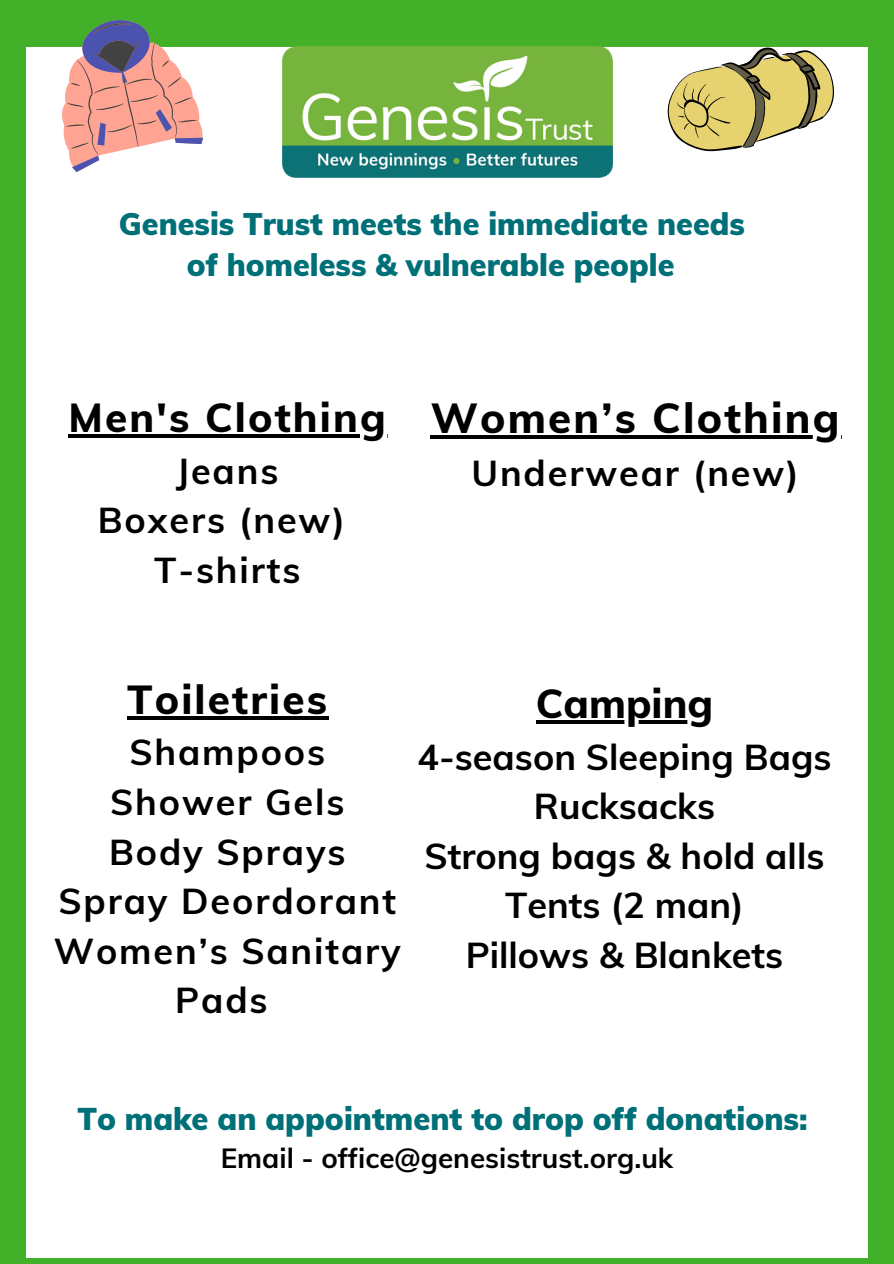
<style>
.page{position:relative;width:894px;height:1264px;background:#fff}
.page>*{position:absolute;margin:0;border:0;box-sizing:border-box;transform-origin:0 0}
.t1{font:800 42px "Muli";letter-spacing:.05em;color:#000}
.t2{font:800 40.5px "Muli";letter-spacing:.05em;color:#000}
.t3{font:800 40.5px "Muli";color:#000}
.t4{font:700 36px/49.5px "Muli";letter-spacing:.05em;color:#000;text-align:center}
.t5{font:700 36px/49.5px "Muli";color:#000;text-align:center}
.t6{font:900 30.75px "Muli";color:#007078}
.t7{font:900 30.45px "Muli";color:#007078}
.t8{font:700 27.75px "Muli";color:#000}
</style>
<div class="page">
<div style="left:0;top:0;width:893px;height:1263px;background:#43b02a"></div>
<div style="left:27px;top:47px;width:840px;height:1210px;background:#fff"></div>
<img style="left:282px;top:47px;width:330px;height:131px">
<svg style="left:62px;top:20px;width:142px;height:152px"></svg>
<svg style="left:667px;top:47px;width:167px;height:105px"></svg>
<hr style="left:535px;top:720px;width:178px;height:3px;background:#000">
<hr style="left:69px;top:434px;width:319px;height:3px;background:#000">
<hr style="left:430px;top:435px;width:411px;height:3px;background:#000">
<hr style="left:127px;top:716px;width:202px;height:3px;background:#000">
<p class="t7" style="left:119px;top:204px;width:627px">Genesis Trust meets the immediate needs</p>
<p class="t7" style="left:187px;top:246px;width:489px">of homeless &amp; vulnerable people</p>
<h1 class="t2" style="left:69px;top:391px;width:318px">Men's Clothing</h1>
<h1 class="t4" style="left:98px;top:445px;width:249px">Jeans<br>Boxers (new)<br>T-shirts</h1>
<h1 class="t1" style="left:430px;top:391px;width:410px">Women’s Clothing</h1>
<h1 class="t4" style="left:471px;top:447px;width:329px">Underwear (new)</h1>
<h2 class="t2" style="left:127px;top:673px;width:201px">Toiletries</h2>
<h2 class="t4" style="left:54px;top:727px;width:348px">Shampoos<br>Shower Gels<br>Body Sprays<br>Spray Deordorant<br>Women’s Sanitary<br>Pads</h2>
<p class="t3" style="left:535px;top:677px;width:179px">Camping</p>
<p class="t5" style="left:417px;top:731px;width:415px">4-season Sleeping Bags<br>Rucksacks<br>Strong bags &amp; hold alls<br>Tents (2 man)<br>Pillows &amp; Blankets</p>
<p class="t6" style="left:77px;top:1098px;width:731px">To make an appointment to drop off donations:</p>
<p class="t8" style="left:221px;top:1140px;width:454px">Email - office@genesistrust.org.uk</p>
</div>
